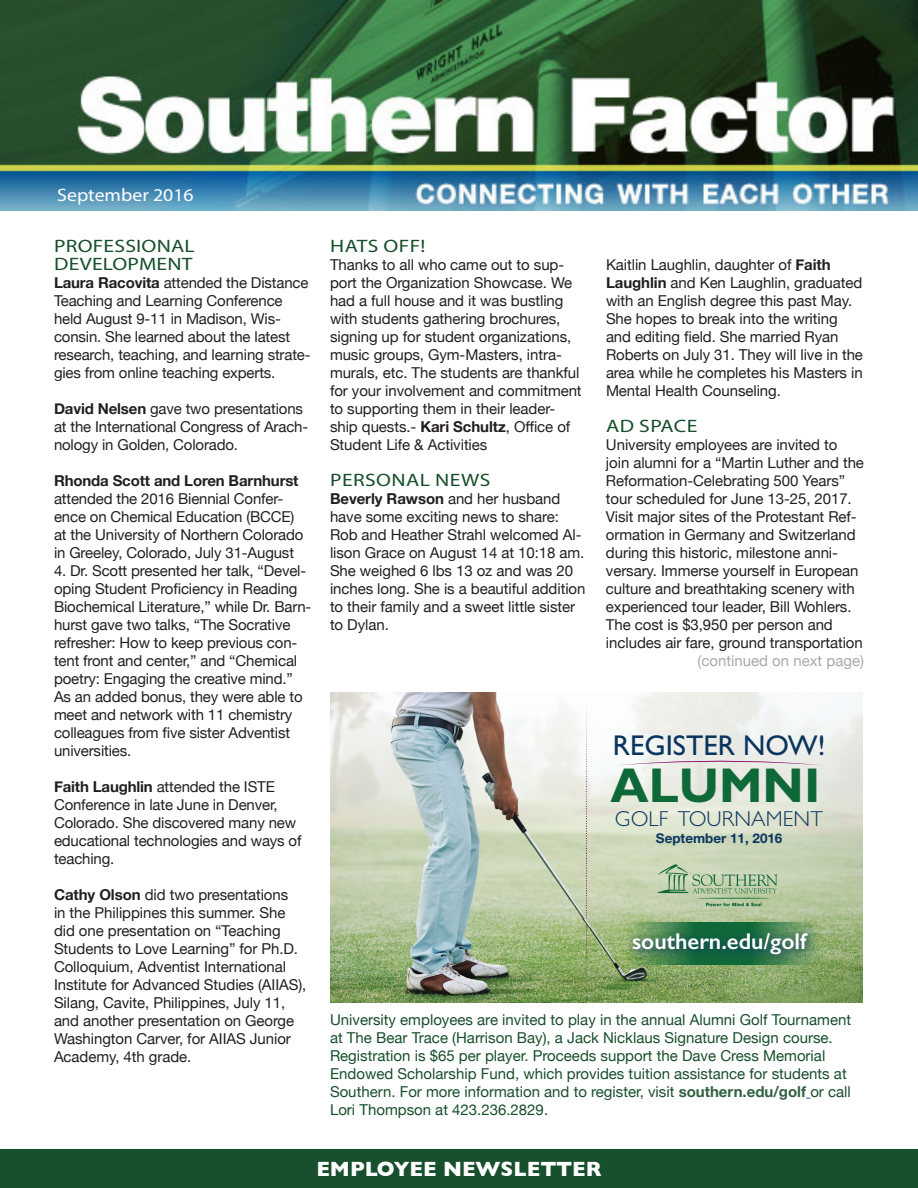
<style>
.page{position:relative;width:918px;height:1188px;background:#fff}
.page>*{position:absolute;margin:0;border:0;box-sizing:border-box;transform-origin:0 0}
.t1{font:700 49.05px "Gill Sans";color:#0f6838}
.t2{font:28.65px "Gill Sans";color:#0a355e}
.t3{font:600 22.95px "Gill Sans";color:#fff}
.t4{font:300 21.75px "Gill Sans";letter-spacing:.005em;color:#0a355e}
.Subheads{font:700 21px "Gill Sans";color:#fff}
.Body_Copy{font:18px "Myriad Pro";letter-spacing:.01em;color:#184f2c;scale:1.2 1}
.t5{font:18px "Myriad Pro";color:#fff;scale:1.1 1}
.Body_Copy-2{font:15px/18px "Helvetica Neue";letter-spacing:-.005em;color:#231f20}
.t6{font:15px/18px "Helvetica Neue";color:#184f2c}
.Body_Copy-3{font:15px "Helvetica Neue";color:#a8a9ad}
.t7{font:700 13.5px "Helvetica Neue";color:#0a355e}
.s1{font-weight:700}
.s2{font-weight:700;color:#2f6141}
</style>
<div class="page">
<div style="left:0;top:1149px;width:918px;height:39px;background:#184f2c"></div>
<img style="left:0;top:0;width:918px;height:210px">
<img style="left:330px;top:693px;width:532px;height:309px">
<svg style="left:624px;top:923px;width:98px;height:42px"></svg>
<svg style="left:722px;top:923px;width:100px;height:42px"></svg>
<svg style="left:619px;top:761px;width:203px;height:4px"></svg>
<svg style="left:625px;top:926px;width:194px;height:40px;background:#3c7a51"></svg>
<svg style="left:657px;top:864px;width:120px;height:29px;background:#abc3a1"></svg>
<svg style="left:706px;top:903px;width:56px;height:3px"></svg>
<hr style="left:697px;top:898px;width:73px;height:1px;background:#0f6838;border-radius:50%">
<svg style="left:581px;top:702px;width:13px;height:300px"></svg>
<p class="t5" style="left:57px;top:184px;width:126px">September 2016</p>
<p class="Body_Copy" style="left:54px;top:235px;width:119px">PROFESSIONAL</p>
<p class="Body_Copy" style="left:54px;top:253px;width:117px">DEVELOPMENT</p>
<p class="Body_Copy-2" style="left:54px;top:275px;width:258px"><span class="s1">Laura Racovita</span> attended the Distance Teaching and Learning Conference held August 9-11 in Madison, Wis&shy;consin. She learned about the latest research, teaching, and learning strate&shy;gies from online teaching experts.</p>
<p class="Body_Copy-2" style="left:54px;top:401px;width:256px"><span class="s1">David Nelsen</span> gave two presentations at the International Congress of Arach&shy;nology in Golden, Colorado.</p>
<p class="Body_Copy-2" style="left:54px;top:473px;width:251px"><span class="s1">Rhonda Scott and Loren Barnhurst </span>attended the 2016 Biennial Confer&shy;ence on Chemical Education (BCCE) at the University of Northern Colorado in Greeley, Colorado, July 31-August</p>
<p class="Body_Copy-2" style="left:54px;top:563px;width:259px">4. Dr. Scott presented her talk, “Devel&shy;oping Student Proficiency in Reading Biochemical Literature,” while Dr. Barn&shy;hurst gave two talks, “The Socrative refresher: How to keep previous con&shy;tent front and center,” and “Chemical poetry: Engaging the creative mind.” As an added bonus, they were able to meet and network with 11 chemistry colleagues from five sister Adventist universities.</p>
<p class="Body_Copy-2" style="left:54px;top:779px;width:249px"><span class="s1">Faith Laughlin</span> attended the ISTE<br>Conference in late June in Denver,<br>Colorado. She discovered many new educational technologies and ways of teaching.</p>
<p class="Body_Copy-2" style="left:54px;top:887px;width:254px"><span class="s1">Cathy Olson</span> did two presentations<br>in the Philippines this summer. She did one presentation on “Teaching Students to Love Learning” for Ph.D.<br>Colloquium, Adventist International Institute for Advanced Studies (AIIAS), Silang, Cavite, Philippines, July 11, and another presentation on George Washington Carver, for AIIAS Junior Academy, 4th grade.</p>
<p class="Body_Copy" style="left:330px;top:235px;width:81px">HATS OFF!</p>
<p class="Body_Copy-2" style="left:330px;top:257px;width:253px">Thanks to all who came out to sup&shy;port the Organization Showcase. We had a full house and it was bustling with students gathering brochures, signing up for student organizations, music groups, Gym-Masters, intra&shy;murals, etc. The students are thankful for your involvement and commitment to supporting them in their leader&shy;ship quests.- <span class="s1">Kari Schultz</span>, Office of Student Life &amp; Activities</p>
<p class="Body_Copy" style="left:330px;top:469px;width:135px">PERSONAL NEWS</p>
<p class="Body_Copy-2" style="left:330px;top:491px;width:257px"><span class="s1">Beverly Rawson</span> and her husband have some exciting news to share:<br>Rob and Heather Strahl welcomed Al&shy;lison Grace on August 14 at 10:18 am.<br>She weighed 6 lbs 13 oz and was 20 inches long. She is a beautiful addition to their family and a sweet little sister to Dylan.</p>
<p class="Body_Copy-2" style="left:606px;top:257px;width:259px">Kaitlin Laughlin, daughter of <span class="s1">Faith Laughlin</span> and Ken Laughlin, graduated with an English degree this past May.<br>She hopes to break into the writing and editing field. She married Ryan Roberts on July 31. They will live in the area while he completes his Masters in Mental Health Counseling.</p>
<p class="Body_Copy" style="left:606px;top:415px;width:77px">AD SPACE</p>
<p class="Body_Copy-2" style="left:606px;top:437px;width:260px">University employees are invited to join alumni for a “Martin Luther and the Reformation-Celebrating 500 Years” tour scheduled for June 13-25, 2017.<br>Visit major sites of the Protestant Ref&shy;ormation in Germany and Switzerland during this historic, milestone anni&shy;versary. Immerse yourself in European culture and breathtaking scenery with experienced tour leader, Bill Wohlers.<br>The cost is $3,950 per person and includes air fare, ground transportation</p>
<p class="Body_Copy-3" style="left:698px;top:650px;width:168px">(continued on next page)</p>
<p class="t2" style="left:613px;top:728px;width:214px">REGISTER NOW!</p>
<p class="t1" style="left:611px;top:757px;width:211px">ALUMNI</p>
<p class="t4" style="left:615px;top:806px;width:209px">GOLF TOURNAMENT</p>
<p class="t7" style="left:656px;top:830px;width:128px">September 11, 2016</p>
<p class="t3" style="left:632px;top:928px;width:176px">southern.edu/golf</p>
<p class="t6" style="left:330px;top:1011px;width:523px">University employees are invited to play in the annual Alumni Golf Tournament at The Bear Trace (Harrison Bay), a Jack Nicklaus Signature Design course.</p>
<p class="t6" style="left:330px;top:1047px;width:522px">Registration is $65 per player. Proceeds support the Dave Cress Memorial Endowed Scholarship Fund, which provides tuition assistance for students at Southern. For more information and to register, visit <span class="s2">southern.edu/golf</span> or call Lori Thompson at 423.236.2829.</p>
<p class="Subheads" style="left:316px;top:1152px;width:287px">EMPLOYEE NEWSLETTER</p>
</div>
